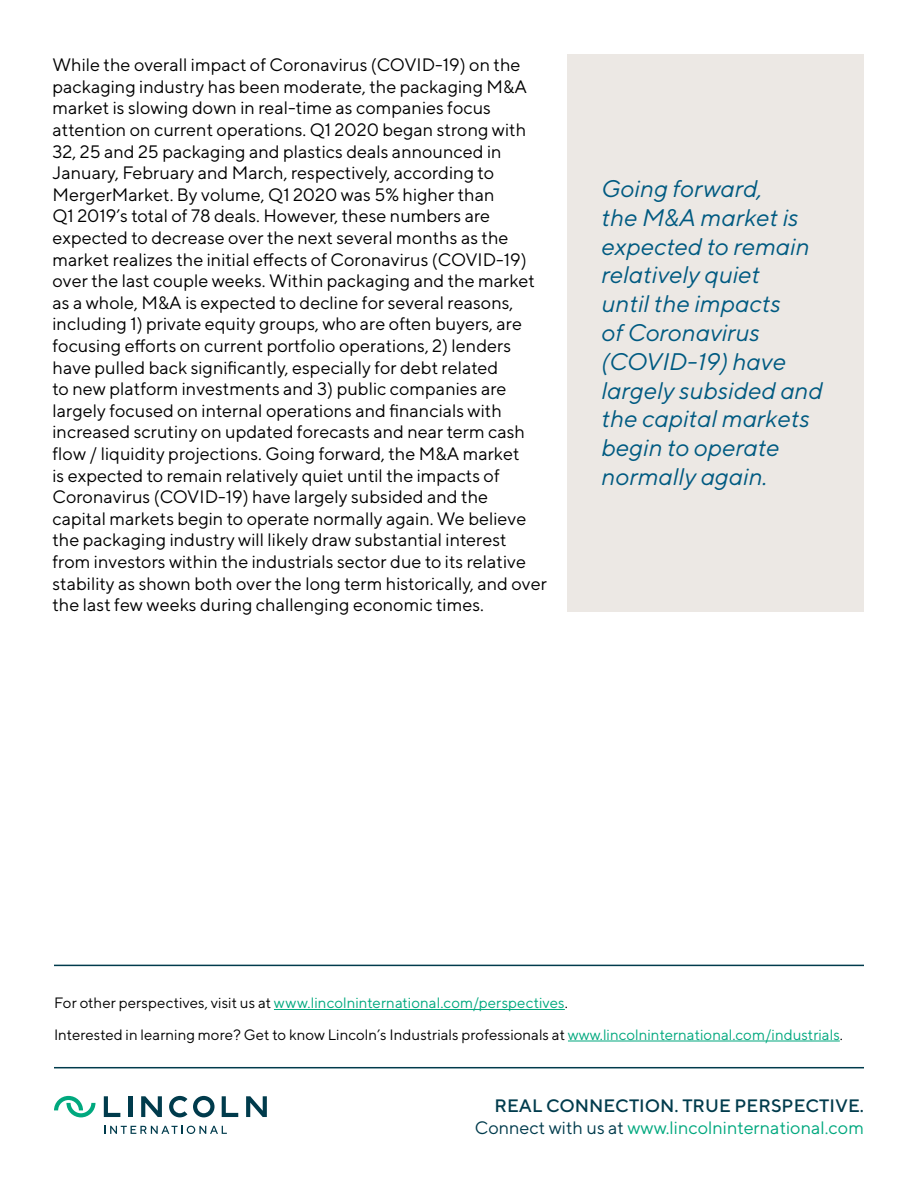
<style>
.page{position:relative;width:918px;height:1188px;background:#fff}
.page>*{position:absolute;margin:0;border:0;box-sizing:border-box;transform-origin:0 0}
.t1{font:italic 24px/28.8px "TT Norms";color:#005a81}
.t2{font:18px/21.6px "TT Norms";color:#000}
.t3{font:500 18px/21.6px "TT Norms";color:#003b4c;text-align:right}
.t4{font:15px/31.5px "TT Norms";color:#000}
.s1{color:#00a87e}
.s2{font-weight:400}
.s3{font-weight:400;color:#00a87e}
</style>
<div class="page">
<hr style="left:129px;top:1096px;width:4px;height:21px;background:#003b4c">
<svg style="left:141px;top:1096px;width:21px;height:21px"></svg>
<svg style="left:104px;top:1096px;width:16px;height:21px"></svg>
<svg style="left:246px;top:1096px;width:21px;height:21px"></svg>
<svg style="left:222px;top:1096px;width:16px;height:21px"></svg>
<svg style="left:169px;top:1096px;width:18px;height:21px"></svg>
<svg style="left:193px;top:1096px;width:22px;height:21px"></svg>
<svg style="left:54px;top:1096px;width:41px;height:21px"></svg>
<svg style="left:104px;top:1126px;width:123px;height:8px"></svg>
<hr style="left:54px;top:1067px;width:810px;height:1px;background:#003b4c">
<hr style="left:274px;top:1009px;width:291px;height:1px;background:#00a87e">
<hr style="left:568px;top:1041px;width:272px;height:1px;background:#00a87e">
<hr style="left:54px;top:965px;width:810px;height:1px;background:#003b4c">
<div style="left:567px;top:54px;width:297px;height:557px;background:#ece8e4"></div>
<p class="t2" style="left:52px;top:54px;width:496px">While the overall impact of Coronavirus (COVID-19) on the packaging industry has been moderate, the packaging M&amp;A market is slowing down in real-time as companies focus attention on current operations. Q1 2020 began strong with 32, 25 and 25 packaging and plastics deals announced in January, February and March, respectively, according to MergerMarket. By volume, Q1 2020 was 5% higher than<br>Q1 2019’s total of 78 deals. However, these numbers are expected to decrease over the next several months as the market realizes the initial effects of Coronavirus (COVID-19) over the last couple weeks. Within packaging and the market as a whole, M&amp;A is expected to decline for several reasons, including 1) private equity groups, who are often buyers, are focusing efforts on current portfolio operations, 2) lenders have pulled back significantly, especially for debt related<br>to new platform investments and 3) public companies are largely focused on internal operations and financials with increased scrutiny on updated forecasts and near term cash flow / liquidity projections. Going forward, the M&amp;A market<br>is expected to remain relatively quiet until the impacts of Coronavirus (COVID-19) have largely subsided and the<br>capital markets begin to operate normally again. We believe the packaging industry will likely draw substantial interest from investors within the industrials sector due to its relative stability as shown both over the long term historically, and over the last few weeks during challenging economic times.</p>
<h1 class="t1" style="left:602px;top:174px;width:223px">Going forward,<br>the M&amp;A market is expected to remain relatively quiet<br>until the impacts<br>of Coronavirus (COVID-19) have largely subsided and the capital markets begin to operate normally again.</h1>
<p class="t4" style="left:54px;top:987px;width:790px">For other perspectives, visit us at <span class="s1">www.lincolninternational.com/perspectives</span>.<br>Interested in learning more? Get to know Lincoln’s Industrials professionals at <span class="s1">www.lincolninternational.com/industrials</span>.</p>
<p class="t3" style="left:475px;top:1095px;width:391px">REAL CONNECTION. TRUE PERSPECTIVE.<br><span class="s2">Connect with us at</span> <span class="s3">www.lincolninternational.com</span></p>
</div>
